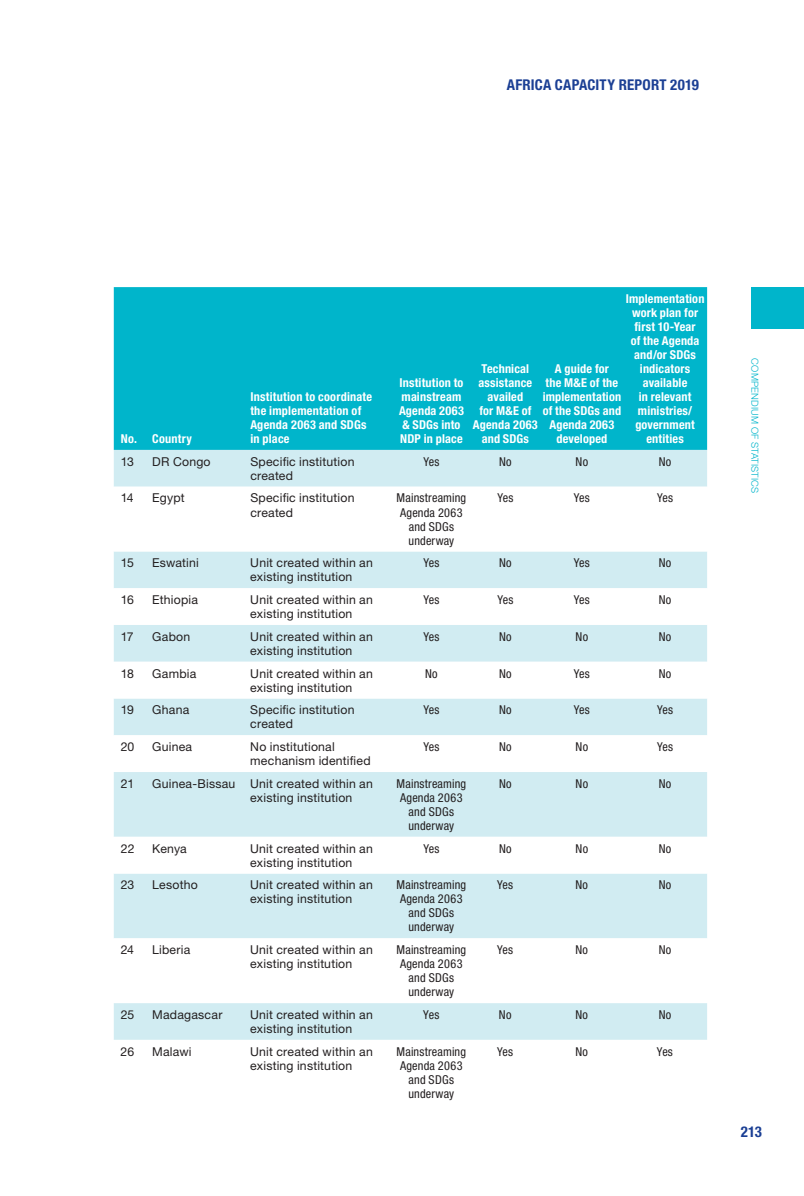
<style>
.page{position:relative;width:804px;height:1196px;background:#fff}
.page>*{position:absolute;margin:0;border:0;box-sizing:border-box;transform-origin:0 0}
.t1{font:700 condensed 14.88px "Helvetica Neue LT Std";letter-spacing:.015em;color:#1b3f94}
.t2{font:12.25px/14px "Helvetica Neue LT Std";letter-spacing:.015em;color:#231f20}
.t3{font:700 condensed 12.25px/14px "Helvetica Neue LT Std";letter-spacing:.015em;color:#fff;text-align:center}
.t4{font:condensed 12.25px/14px "Helvetica Neue LT Std";letter-spacing:.015em;color:#231f20;text-align:center}
.t5{font:300 9.62px "Helvetica Neue LT Std";color:#00b5cb}
</style>
<div class="page">
<div style="left:751px;top:287px;width:53px;height:42px;background:#00b5cb"></div>
<div style="left:114px;top:287px;width:593px;height:163px;background:#00b5cb"></div>
<div style="left:114px;top:450px;width:593px;height:36px;background:#d1ecf2"></div>
<svg style="left:114px;top:486px;width:593px;height:554px"></svg>
<p class="t1" style="left:506px;top:76px;width:194px">AFRICA CAPACITY REPORT 2019</p>
<p class="t3" style="left:121px;top:431px;width:73px">No. Country</p>
<p class="t3" style="left:250px;top:389px;width:123px;text-align:left">Institution to coordinate the implementation of<br>Agenda 2063 and SDGs in place</p>
<p class="t3" style="left:399px;top:375px;width:66px;text-align:left">Institution to mainstream<br>Agenda 2063 &amp; SDGs into<br>NDP in place</p>
<p class="t3" style="left:625px;top:291px;width:80px">Implementation work plan for first 10-Year<br>of the Agenda and/or SDGs indicators available<br>in relevant ministries/ government entities</p>
<p class="t3" style="left:473px;top:361px;width:66px">Technical assistance availed<br>for M&amp;E of<br>Agenda 2063 and SDGs</p>
<p class="t3" style="left:542px;top:361px;width:80px">A guide for<br>the M&amp;E of the implementation of the SDGs and<br>Agenda 2063 developed</p>
<p class="t2" style="left:121px;top:454px;width:15px">13</p>
<p class="t2" style="left:152px;top:454px;width:60px">DR Congo</p>
<p class="t2" style="left:250px;top:454px;width:106px">Specific institution created</p>
<p class="t4" style="left:423px;top:454px;width:18px">Yes</p>
<p class="t4" style="left:499px;top:454px;width:14px">No</p>
<p class="t4" style="left:575px;top:454px;width:14px">No</p>
<p class="t4" style="left:659px;top:454px;width:14px">No</p>
<p class="t2" style="left:121px;top:491px;width:15px">14</p>
<p class="t2" style="left:152px;top:491px;width:34px">Egypt</p>
<p class="t2" style="left:250px;top:491px;width:106px">Specific institution created</p>
<p class="t4" style="left:396px;top:491px;width:71px">Mainstreaming<br>Agenda 2063 and SDGs underway</p>
<p class="t4" style="left:497px;top:491px;width:18px">Yes</p>
<p class="t4" style="left:574px;top:491px;width:18px">Yes</p>
<p class="t4" style="left:657px;top:491px;width:18px">Yes</p>
<p class="t2" style="left:121px;top:556px;width:15px">15</p>
<p class="t2" style="left:152px;top:556px;width:48px">Eswatini</p>
<p class="t2" style="left:250px;top:556px;width:124px">Unit created within an existing institution</p>
<p class="t4" style="left:423px;top:556px;width:18px">Yes</p>
<p class="t4" style="left:499px;top:556px;width:14px">No</p>
<p class="t4" style="left:574px;top:556px;width:18px">Yes</p>
<p class="t4" style="left:658px;top:556px;width:14px">No</p>
<p class="t2" style="left:121px;top:592px;width:15px">16</p>
<p class="t2" style="left:152px;top:592px;width:47px">Ethiopia</p>
<p class="t2" style="left:250px;top:592px;width:124px">Unit created within an existing institution</p>
<p class="t4" style="left:423px;top:592px;width:18px">Yes</p>
<p class="t4" style="left:497px;top:592px;width:18px">Yes</p>
<p class="t4" style="left:574px;top:592px;width:18px">Yes</p>
<p class="t4" style="left:658px;top:592px;width:14px">No</p>
<p class="t2" style="left:121px;top:629px;width:14px">17</p>
<p class="t2" style="left:152px;top:629px;width:39px">Gabon</p>
<p class="t2" style="left:250px;top:629px;width:124px">Unit created within an existing institution</p>
<p class="t4" style="left:423px;top:629px;width:18px">Yes</p>
<p class="t4" style="left:499px;top:629px;width:14px">No</p>
<p class="t4" style="left:575px;top:629px;width:14px">No</p>
<p class="t4" style="left:658px;top:629px;width:14px">No</p>
<p class="t2" style="left:121px;top:666px;width:15px">18</p>
<p class="t2" style="left:152px;top:666px;width:46px">Gambia</p>
<p class="t2" style="left:250px;top:666px;width:124px">Unit created within an existing institution</p>
<p class="t4" style="left:425px;top:666px;width:14px">No</p>
<p class="t4" style="left:499px;top:666px;width:14px">No</p>
<p class="t4" style="left:574px;top:666px;width:18px">Yes</p>
<p class="t4" style="left:658px;top:666px;width:14px">No</p>
<p class="t2" style="left:121px;top:703px;width:15px">19</p>
<p class="t2" style="left:152px;top:703px;width:39px">Ghana</p>
<p class="t2" style="left:250px;top:703px;width:106px">Specific institution created</p>
<p class="t4" style="left:423px;top:703px;width:18px">Yes</p>
<p class="t4" style="left:499px;top:703px;width:14px">No</p>
<p class="t4" style="left:574px;top:703px;width:18px">Yes</p>
<p class="t4" style="left:657px;top:703px;width:18px">Yes</p>
<p class="t2" style="left:121px;top:739px;width:15px">20</p>
<p class="t2" style="left:152px;top:739px;width:41px">Guinea</p>
<p class="t2" style="left:250px;top:739px;width:122px">No institutional mechanism identified</p>
<p class="t4" style="left:423px;top:739px;width:18px">Yes</p>
<p class="t4" style="left:499px;top:739px;width:14px">No</p>
<p class="t4" style="left:575px;top:739px;width:14px">No</p>
<p class="t4" style="left:657px;top:739px;width:18px">Yes</p>
<p class="t2" style="left:121px;top:776px;width:15px">21</p>
<p class="t2" style="left:250px;top:776px;width:124px;text-indent:-98px">Guinea-Bissau Unit created within an existing institution</p>
<p class="t4" style="left:396px;top:776px;width:71px">Mainstreaming<br>Agenda 2063 and SDGs underway</p>
<p class="t4" style="left:499px;top:776px;width:14px">No</p>
<p class="t4" style="left:575px;top:776px;width:14px">No</p>
<p class="t4" style="left:658px;top:776px;width:14px">No</p>
<p class="t2" style="left:121px;top:841px;width:15px">22</p>
<p class="t2" style="left:152px;top:841px;width:36px">Kenya</p>
<p class="t2" style="left:250px;top:841px;width:124px">Unit created within an existing institution</p>
<p class="t4" style="left:423px;top:841px;width:18px">Yes</p>
<p class="t4" style="left:499px;top:841px;width:14px">No</p>
<p class="t4" style="left:575px;top:841px;width:14px">No</p>
<p class="t4" style="left:658px;top:841px;width:14px">No</p>
<p class="t2" style="left:121px;top:878px;width:15px">23</p>
<p class="t2" style="left:152px;top:878px;width:47px">Lesotho</p>
<p class="t2" style="left:250px;top:878px;width:124px">Unit created within an existing institution</p>
<p class="t4" style="left:396px;top:878px;width:71px">Mainstreaming<br>Agenda 2063 and SDGs underway</p>
<p class="t4" style="left:497px;top:878px;width:18px">Yes</p>
<p class="t4" style="left:575px;top:878px;width:14px">No</p>
<p class="t4" style="left:658px;top:878px;width:14px">No</p>
<p class="t2" style="left:121px;top:942px;width:15px">24</p>
<p class="t2" style="left:152px;top:942px;width:40px">Liberia</p>
<p class="t2" style="left:250px;top:942px;width:124px">Unit created within an existing institution</p>
<p class="t4" style="left:396px;top:942px;width:71px">Mainstreaming<br>Agenda 2063 and SDGs underway</p>
<p class="t4" style="left:497px;top:942px;width:18px">Yes</p>
<p class="t4" style="left:575px;top:942px;width:14px">No</p>
<p class="t4" style="left:658px;top:942px;width:14px">No</p>
<p class="t2" style="left:121px;top:1007px;width:15px">25</p>
<p class="t2" style="left:152px;top:1007px;width:72px">Madagascar</p>
<p class="t2" style="left:250px;top:1007px;width:124px">Unit created within an existing institution</p>
<p class="t4" style="left:423px;top:1007px;width:18px">Yes</p>
<p class="t4" style="left:499px;top:1007px;width:14px">No</p>
<p class="t4" style="left:575px;top:1007px;width:14px">No</p>
<p class="t4" style="left:658px;top:1007px;width:14px">No</p>
<p class="t2" style="left:121px;top:1044px;width:15px">26</p>
<p class="t2" style="left:152px;top:1044px;width:41px">Malawi</p>
<p class="t2" style="left:250px;top:1044px;width:124px">Unit created within an existing institution</p>
<p class="t4" style="left:396px;top:1044px;width:71px">Mainstreaming<br>Agenda 2063 and SDGs underway</p>
<p class="t4" style="left:497px;top:1044px;width:18px">Yes</p>
<p class="t4" style="left:575px;top:1044px;width:14px">No</p>
<p class="t4" style="left:657px;top:1044px;width:18px">Yes</p>
<p class="t5" style="left:760px;top:358px;width:136px;rotate:90deg">Compendium ofstatistics</p>
<p class="t1" style="left:741px;top:1122px;width:23px">213</p>
</div>
